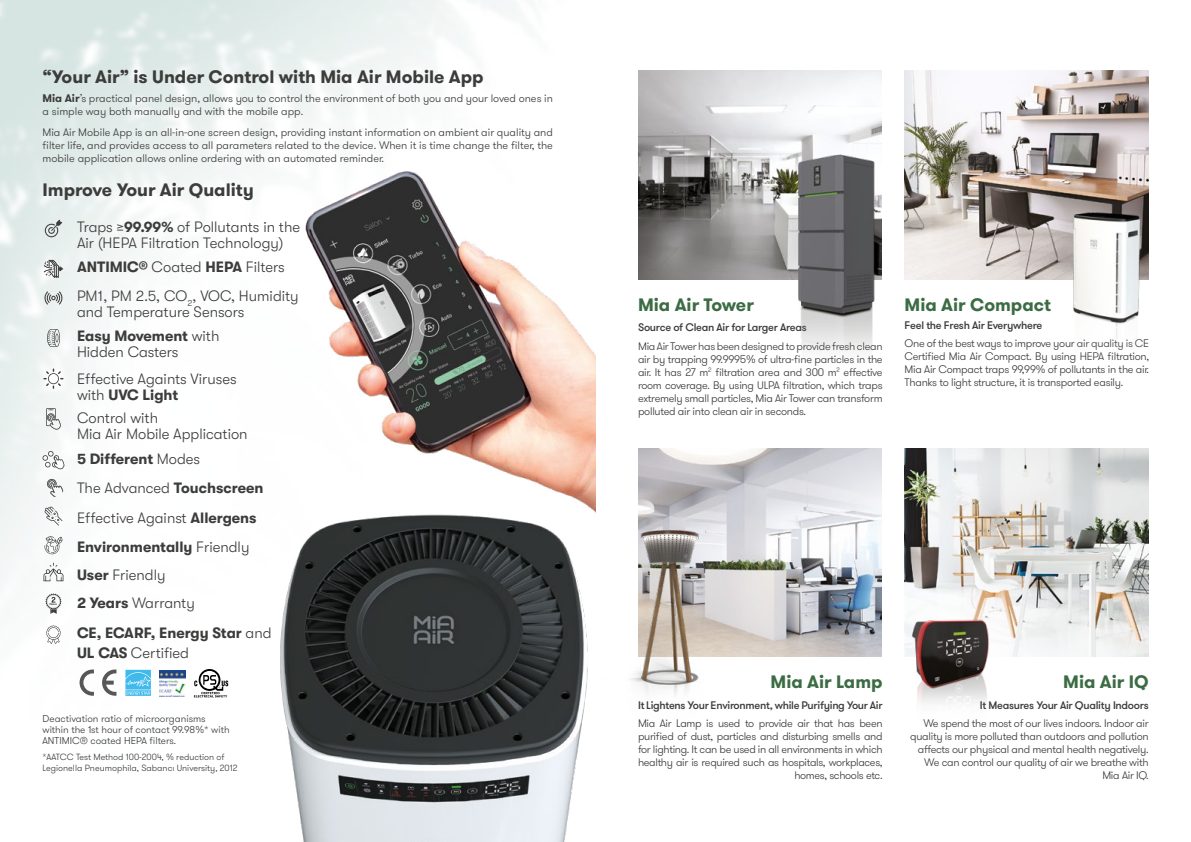
<style>
.page{position:relative;width:1191px;height:842px;background:#fff}
.page>*{position:absolute;margin:0;border:0;box-sizing:border-box;transform-origin:0 0}
.t1{font:700 18px "GT Walsheim Pro";color:#3c3c3b}
.t2{font:700 18px "GT Walsheim Pro";color:#3c6c44}
.t3{font:300 15px/16.1px "GT Walsheim Pro";color:#3c3c3b}
.t4{font:700 15px/28.5px "GT Walsheim Pro";color:#3c3c3b}
.t5{font:300 11px/13px "GT Walsheim Pro";letter-spacing:-.025em;color:#3c3c3b;text-align:justify}
.t6{font:500 11px "GT Walsheim Pro";letter-spacing:-.025em;color:#3c3c3b}
.t7{font:300 11px/13px "GT Walsheim Pro";color:#3c3c3b}
.t8{font:300 10px/11px "GT Walsheim Pro";color:#3c3c3b}
.t9{font:300 9px/11px "GT Walsheim Pro";color:#3c3c3b}
.t10{font:700 2.8px "GT Walsheim Pro";letter-spacing:-.005em;color:#3c3c3b}
.s1{font-weight:700}
.s2{font-weight:300}
</style>
<div class="page">
<img style="left:0;top:0;width:519px;height:698px">
<img style="left:299px;top:151px;width:296px;height:346px">
<svg style="left:45px;top:220px;width:17px;height:17px"></svg>
<svg style="left:43px;top:368px;width:20px;height:21px"></svg>
<svg style="left:46px;top:408px;width:15px;height:22px"></svg>
<svg style="left:43px;top:451px;width:21px;height:18px"></svg>
<svg style="left:47px;top:479px;width:17px;height:19px"></svg>
<svg style="left:44px;top:260px;width:19px;height:18px"></svg>
<svg style="left:44px;top:506px;width:18px;height:19px"></svg>
<svg style="left:45px;top:536px;width:17px;height:19px"></svg>
<svg style="left:43px;top:563px;width:20px;height:18px"></svg>
<svg style="left:44px;top:291px;width:18px;height:14px"></svg>
<svg style="left:47px;top:329px;width:13px;height:18px"></svg>
<svg style="left:46px;top:625px;width:15px;height:19px"></svg>
<svg style="left:45px;top:593px;width:16px;height:21px"></svg>
<img style="left:280px;top:497px;width:315px;height:345px">
<img style="left:904px;top:71px;width:244px;height:208px">
<img style="left:1065px;top:208px;width:81px;height:134px">
<img style="left:638px;top:71px;width:244px;height:208px">
<img style="left:786px;top:150px;width:92px;height:201px">
<img style="left:638px;top:448px;width:244px;height:209px">
<img style="left:904px;top:448px;width:244px;height:209px">
<img style="left:907px;top:616px;width:87px;height:88px">
<img style="left:630px;top:519px;width:89px;height:176px">
<svg style="left:80px;top:669px;width:14px;height:27px"></svg>
<svg style="left:102px;top:669px;width:14px;height:27px"></svg>
<svg style="left:125px;top:669px;width:26px;height:27px"></svg>
<img style="left:160px;top:670px;width:26px;height:26px">
<svg style="left:194px;top:669px;width:34px;height:28px"></svg>
<h1 class="t1" style="left:43px;top:65px;width:443px">“Your Air” is Under Control with Mia Air Mobile App</h1>
<p class="t7" style="left:43px;top:92px;width:512px"><span class="s1">Mia Air</span>’s practical panel design, allows you to control the environment of both you and your loved ones in a simple way both manually and with the mobile app.</p>
<p class="t5" style="left:43px;top:126px;width:512px">Mia Air Mobile App is an all-in-one screen design, providing instant information on ambient air quality and filter life, and provides access to all parameters related to the device. When it is time change the filter, the mobile application allows online ordering with an automated reminder.</p>
<h1 class="t1" style="left:43px;top:178px;width:213px">Improve Your Air Quality</h1>
<h2 class="t3" style="left:77px;top:218px;width:224px">Traps ≥<span class="s1">99.99%</span> of Pollutants in the<br>Air (HEPA Filtration Technology)</h2>
<h2 class="t3" style="left:77px;top:259px;width:209px"><span class="s1">ANTIMIC®</span> Coated <span class="s1">HEPA</span> Filters</h2>
<h2 class="t3" style="left:77px;top:288px;width:223px">PM1, PM 2.5, CO<sub>2</sub>, VOC, Humidity and Temperature Sensors</h2>
<h2 class="t3" style="left:77px;top:328px;width:144px"><span class="s1">Easy Movement</span> with<br>Hidden Casters</h2>
<h2 class="t3" style="left:77px;top:371px;width:161px">Effective Againts Viruses with <span class="s1">UVC Light</span></h2>
<h2 class="t3" style="left:77px;top:410px;width:172px">Control with<br>Mia Air Mobile Application</h2>
<h2 class="t4" style="left:77px;top:445px;width:188px">5 Different <span class="s2">Modes<br>The Advanced</span> Touchscreen</h2>
<p class="t10" style="left:50px;top:603px;width:9px">Years</p>
<h2 class="t3" style="left:77px;top:504px;width:181px;line-height:28.5px">Effective Against <span class="s1">Allergens<br>Environmentally</span> Friendly<br><span class="s1">User</span> Friendly</h2>
<h2 class="t3" style="left:77px;top:595px;width:119px"><span class="s1">2 Years</span> Warranty</h2>
<h2 class="t4" style="left:77px;top:623px;width:196px;line-height:19.8px">CE, ECARF, Energy Star <span class="s2">and<br></span>UL CAS <span class="s2">Certified</span></h2>
<p class="t8" style="left:43px;top:713px;width:189px">Deactivation ratio of microorganisms within the 1st hour of contact 99.98%* with<br>ANTIMIC® coated HEPA filters.</p>
<p class="t9" style="left:43px;top:751px;width:196px">*AATCC Test Method 100-2004, % reduction of<br>Legionella Pneumophila, Sabancı University, 2012</p>
<h1 class="t2" style="left:638px;top:293px;width:117px">Mia Air Tower</h1>
<p class="t6" style="left:638px;top:320px;width:170px">Source of Clean Air for Larger Areas</p>
<p class="t5" style="left:638px;top:339px;width:246px">Mia Air Tower has been designed to provide fresh clean air by trapping 99.9995% of ultra-fine particles in the air. It has 27 m<sup>2</sup> filtration area and 300 m<sup>2</sup> effective room coverage. By using ULPA filtration, which traps extremely small particles, Mia Air Tower can transform polluted air into clean air in seconds.</p>
<h1 class="t2" style="left:904px;top:293px;width:148px">Mia Air Compact</h1>
<p class="t6" style="left:904px;top:318px;width:139px">Feel the Fresh Air Everywhere</p>
<p class="t5" style="left:904px;top:337px;width:246px">One of the best ways to improve your air quality is CE Certified Mia Air Compact. By using HEPA filtration, Mia Air Compact traps 99,99% of pollutants in the air.<br>Thanks to light structure, it is transported easily.</p>
<h1 class="t2" style="left:770px;top:670px;width:114px">Mia Air Lamp</h1>
<p class="t6" style="left:638px;top:698px;width:246px">It Lightens Your Environment, while Purifying Your Air</p>
<p class="t5" style="left:638px;top:716px;width:246px;text-align:right">Mia Air Lamp is used to provide air that has been purified of dust, particles and disturbing smells and for lighting. It can be used in all environments in which healthy air is required such as hospitals, workplaces, homes, schools etc.</p>
<h1 class="t2" style="left:1063px;top:670px;width:87px">Mia Air IQ</h1>
<p class="t6" style="left:979px;top:698px;width:170px">It Measures Your Air Quality Indoors</p>
<p class="t5" style="left:910px;top:716px;width:240px;text-align:right">We spend the most of our lives indoors. Indoor air quality is more polluted than outdoors and pollution affects our physical and mental health negatively.<br>We can control our quality of air we breathe with Mia Air IQ.</p>
</div>
